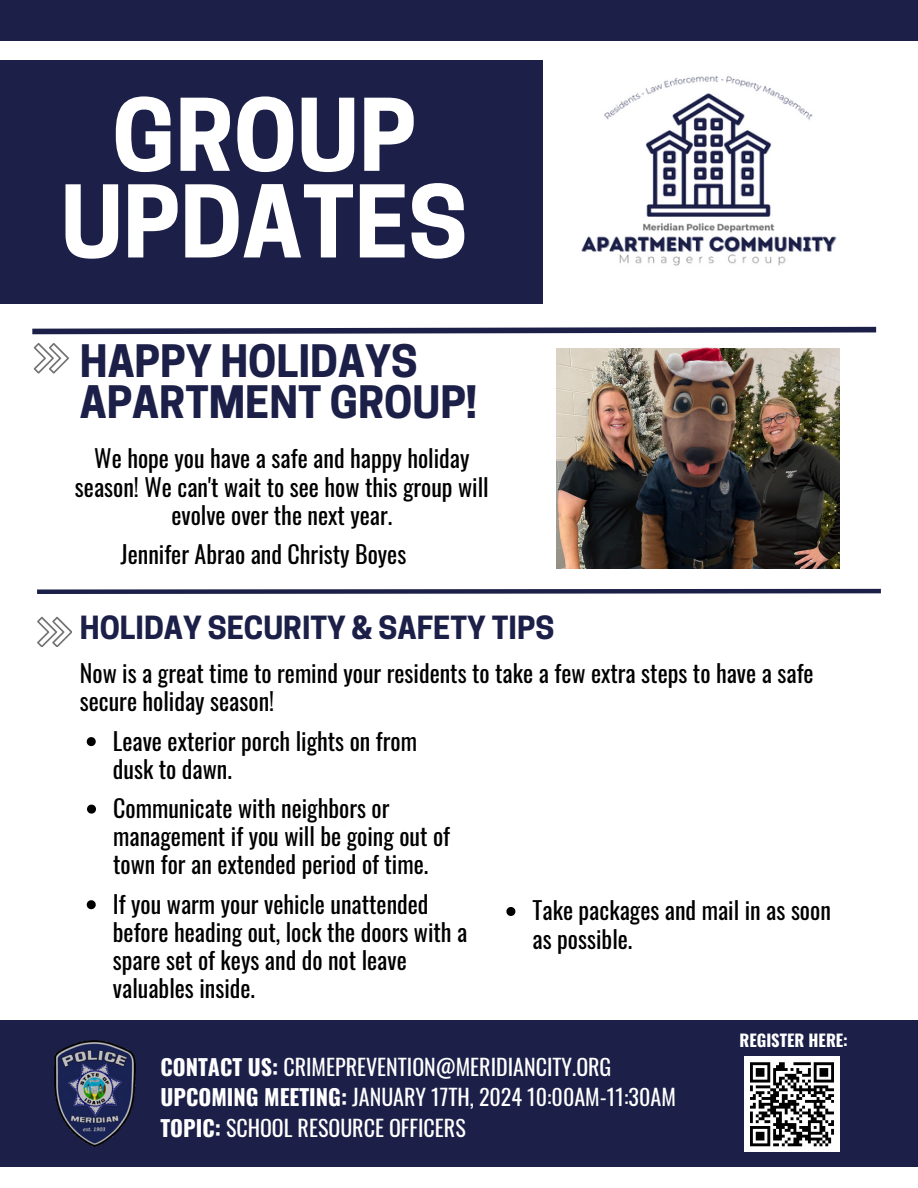
<style>
.page{position:relative;width:918px;height:1188px;background:#fff}
.page>*{position:absolute;margin:0;border:0;box-sizing:border-box;transform-origin:0 0}
.t1{font:700 93.75px/86.7px "Cooper Hewitt";color:#fff;text-align:center}
.t2{font:700 42px "Cooper Hewitt";color:#1c2048}
.t3{font:700 30px "Cooper Hewitt";color:#1c2048}
.t4{font:24px/28.2px "Oswald";color:#000}
.t5{font:22.05px "Oswald";color:#fff}
.t6{font:700 16.5px "Oswald";color:#fff}
.s1{font-weight:700}
</style>
<div class="page">
<div style="left:0;top:1021px;width:918px;height:146px;background:#1c2048"></div>
<div style="left:0;top:60px;width:543px;height:244px;background:#1c2048"></div>
<svg style="left:32px;top:326px;width:845px;height:9px"></svg>
<div style="left:0;top:0;width:918px;height:41px;background:#1c2048"></div>
<img style="left:55px;top:1041px;width:81px;height:106px">
<img style="left:581px;top:76px;width:256px;height:190px">
<div style="left:744px;top:1056px;width:96px;height:96px;background:#fff"></div>
<svg style="left:750px;top:1062px;width:84px;height:85px"></svg>
<svg style="left:37px;top:588px;width:844px;height:6px;background:#545775"></svg>
<svg style="left:37px;top:617px;width:35px;height:30px"></svg>
<svg style="left:34px;top:343px;width:35px;height:30px"></svg>
<img style="left:557px;top:348px;width:282px;height:221px">
<img style="left:615px;top:326px;width:183px;height:243px">
<svg style="left:506px;top:907px;width:9px;height:9px"></svg>
<svg style="left:87px;top:737px;width:9px;height:9px"></svg>
<svg style="left:87px;top:805px;width:9px;height:9px"></svg>
<svg style="left:87px;top:900px;width:9px;height:9px"></svg>
<p class="t1" style="left:61px;top:104px;width:408px">GROUP<br>UPDATES</p>
<p class="t2" style="left:80px;top:346px;width:339px">HAPPY HOLIDAYS</p>
<p class="t2" style="left:80px;top:386px;width:399px">APARTMENT GROUP!</p>
<p class="t4" style="left:75px;top:443px;width:415px;text-align:center">We hope you have a safe and happy holiday season! We can't wait to see how this group will evolve over the next year.</p>
<p class="t4" style="left:121px;top:539px;width:287px">Jennifer Abrao and Christy Boyes</p>
<p class="t3" style="left:80px;top:616px;width:476px">HOLIDAY SECURITY &amp; SAFETY TIPS</p>
<p class="t4" style="left:80px;top:658px;width:735px">Now is a great time to remind your residents to take a few extra steps to have a safe secure holiday season!</p>
<p class="t4" style="left:113px;top:726px;width:306px">Leave exterior porch lights on from dusk to dawn.</p>
<p class="t4" style="left:113px;top:793px;width:338px">Communicate with neighbors or management if you will be going out of town for an extended period of time.</p>
<p class="t4" style="left:113px;top:889px;width:356px">If you warm your vehicle unattended before heading out, lock the doors with a spare set of keys and do not leave valuables inside.</p>
<p class="t4" style="left:533px;top:896px;width:300px">Take packages and mail in as soon as possible.</p>
<p class="t6" style="left:739px;top:1027px;width:110px">REGISTER HERE:</p>
<p class="t5" style="left:161px;top:1050px;width:452px"><span class="s1">CONTACT US:</span> CRIMEPREVENTION@MERIDIANCITY.ORG</p>
<p class="t5" style="left:161px;top:1080px;width:517px"><span class="s1">UPCOMING MEETING:</span> JANUARY 17TH, 2024 10:00AM-11:30AM</p>
<p class="t5" style="left:161px;top:1110px;width:307px"><span class="s1">TOPIC:</span> SCHOOL RESOURCE OFFICERS</p>
</div>
